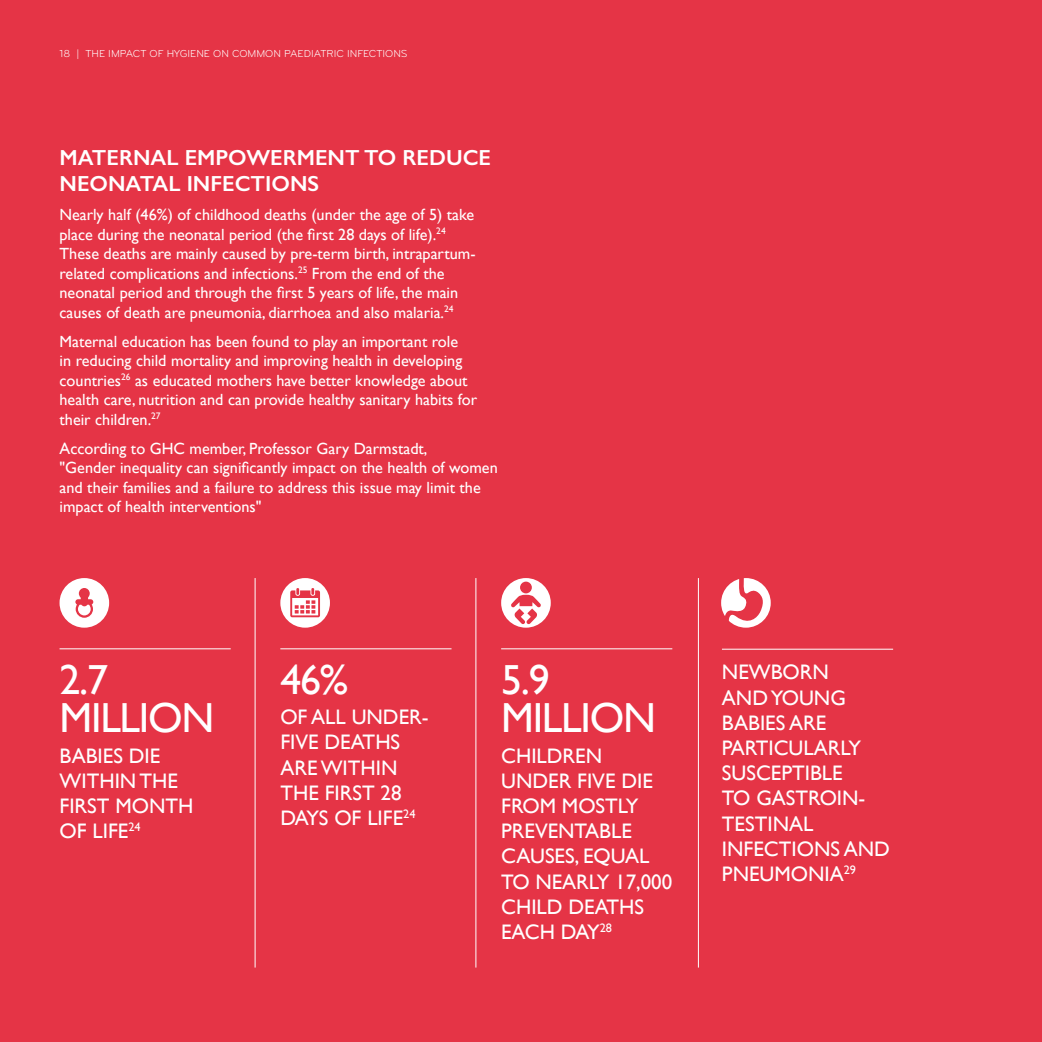
<style>
.page{position:relative;width:1042px;height:1042px;background:#e53446}
.page>*{position:absolute;margin:0;border:0;box-sizing:border-box;transform-origin:0 0}
.t1{font:42px/38.5px "Gill Sans";color:#fff}
.t2{font:600 21.88px "Gill Sans";color:#fff}
.t3{font:21px/25.2px "Gill Sans";color:#fff}
.t4{font:16.1px/19.4px "Gill Sans";color:#fff}
.t5{font:12.25px "Gill Sans";color:#fff}
.t6{font:10.5px "Bryant Pro Regular Alternate";color:#fff}
</style>
<div class="page">
<hr style="left:60px;top:648px;width:171px;height:1px;background:#fff">
<hr style="left:280px;top:648px;width:171px;height:1px;background:#fff">
<hr style="left:501px;top:648px;width:171px;height:1px;background:#fff">
<hr style="left:722px;top:649px;width:171px;height:1px;background:#fff">
<div style="left:501px;top:578px;width:50px;height:50px;background:#fff;border-radius:50%"></div>
<svg style="left:511px;top:581px;width:30px;height:44px"></svg>
<div style="left:60px;top:578px;width:49px;height:50px;background:#fff;border-radius:50%"></div>
<svg style="left:75px;top:588px;width:18px;height:30px"></svg>
<svg style="left:721px;top:578px;width:50px;height:50px"></svg>
<svg style="left:724px;top:578px;width:41px;height:48px"></svg>
<hr style="left:255px;top:578px;width:1px;height:389px;background:#fff">
<hr style="left:475px;top:578px;width:1px;height:389px;background:#fff">
<hr style="left:698px;top:578px;width:1px;height:389px;background:#fff">
<div style="left:280px;top:578px;width:50px;height:50px;background:#fff;border-radius:50%"></div>
<svg style="left:290px;top:588px;width:30px;height:29px"></svg>
<p class="t6" style="left:60px;top:48px;width:349px">18 | THE IMPACT OF HYGIENE ON COMMON PAEDIATRIC INFECTIONS</p>
<h2 class="t2" style="left:60px;top:144px;width:34px">MATERNAL</h2>
<h2 class="t2" style="left:185px;top:144px;width:102px">EM POWERMENT</h2>
<h2 class="t2" style="left:364px;top:144px;width:54px">TO REDUCE</h2>
<h2 class="t2" style="left:60px;top:170px;width:16px">NEONATAL</h2>
<h2 class="t2" style="left:187px;top:170px;width:14px">INFECTIONS</h2>
<p class="t4" style="left:60px;top:205px;width:417px">Nearly half (46%) of childhood deaths (under the age of 5) take place during the neonatal period (the first 28 days of life).<sup>24<br></sup>These deaths are mainly caused by pre-term birth, intrapartum&shy;related complications and infections.<sup>25</sup> From the end of the neonatal period and through the first 5 years of life, the main causes of death are pneumonia, diarrhoea and also malaria.<sup>24</sup></p>
<p class="t4" style="left:60px;top:331px;width:419px">Maternal education has been found to play an important role<br>in reducing child mortality and improving health in developing countries<sup>26</sup> as educated mothers have better knowledge about health care, nutrition and can provide healthy sanitary habits for their children.<sup>27</sup></p>
<p class="t4" style="left:60px;top:439px;width:440px">According to GHC member, Professor Gary Darmstadt,<br>"Gender inequality can significantly impact on the health of women and their families and a failure to address this issue may limit the impact of health interventions"</p>
<h1 class="t1" style="left:60px;top:660px;width:50px">2.7 million</h1>
<h3 class="t3" style="left:60px;top:743px;width:12px">babies</h3>
<h3 class="t3" style="left:129px;top:743px;width:11px">die</h3>
<h3 class="t3" style="left:60px;top:768px;width:14px">within</h3>
<h3 class="t3" style="left:140px;top:768px;width:14px">the</h3>
<h3 class="t3" style="left:60px;top:793px;width:11px">first</h3>
<h3 class="t3" style="left:115px;top:793px;width:16px">month</h3>
<h3 class="t3" style="left:60px;top:818px;width:43px">of life</h3>
<p class="t5" style="left:128px;top:820px;width:14px">24</p>
<h1 class="t1" style="left:280px;top:660px;width:69px">46%</h1>
<h3 class="t3" style="left:280px;top:704px;width:44px">of all</h3>
<h3 class="t3" style="left:352px;top:704px;width:15px">under</h3>
<h3 class="t3" style="left:422px;top:704px;width:8px">-</h3>
<h3 class="t3" style="left:280px;top:729px;width:58px">fivedeaths are</h3>
<h3 class="t3" style="left:321px;top:754px;width:14px">within</h3>
<h3 class="t3" style="left:280px;top:780px;width:14px">the</h3>
<h3 class="t3" style="left:325px;top:780px;width:11px">first</h3>
<h3 class="t3" style="left:381px;top:780px;width:22px">28</h3>
<h3 class="t3" style="left:280px;top:805px;width:13px">days</h3>
<h3 class="t3" style="left:334px;top:805px;width:43px">of life</h3>
<p class="t5" style="left:403px;top:806px;width:14px">24</p>
<h1 class="t1" style="left:501px;top:660px;width:50px">5.9 million</h1>
<h3 class="t3" style="left:501px;top:743px;width:15px">children under</h3>
<h3 class="t3" style="left:577px;top:768px;width:55px">fivedie</h3>
<h3 class="t3" style="left:501px;top:793px;width:14px">from</h3>
<h3 class="t3" style="left:562px;top:793px;width:14px">mostly</h3>
<h3 class="t3" style="left:501px;top:818px;width:60px">preventable causes</h3>
<h3 class="t3" style="left:575px;top:843px;width:50px">, equal</h3>
<h3 class="t3" style="left:501px;top:869px;width:48px">to nearly</h3>
<h3 class="t3" style="left:615px;top:869px;width:59px">17,000</h3>
<h3 class="t3" style="left:501px;top:894px;width:13px">child</h3>
<h3 class="t3" style="left:568px;top:894px;width:14px">deaths</h3>
<h3 class="t3" style="left:501px;top:919px;width:14px">each</h3>
<h3 class="t3" style="left:561px;top:919px;width:14px">day</h3>
<p class="t5" style="left:600px;top:920px;width:14px">28</p>
<h3 class="t3" style="left:722px;top:659px;width:32px">Newborn and</h3>
<h3 class="t3" style="left:771px;top:685px;width:16px">young</h3>
<h3 class="t3" style="left:722px;top:710px;width:12px">babies</h3>
<h3 class="t3" style="left:789px;top:710px;width:14px">are</h3>
<h3 class="t3" style="left:722px;top:735px;width:48px">particularly<br>susceptible<br>to gastroin</h3>
<h3 class="t3" style="left:858px;top:785px;width:8px">-</h3>
<h3 class="t3" style="left:722px;top:811px;width:13px">testinal infections</h3>
<h3 class="t3" style="left:844px;top:836px;width:17px">and</h3>
<h3 class="t3" style="left:722px;top:861px;width:15px">pneumonia</h3>
<p class="t5" style="left:844px;top:862px;width:14px">29</p>
</div>
